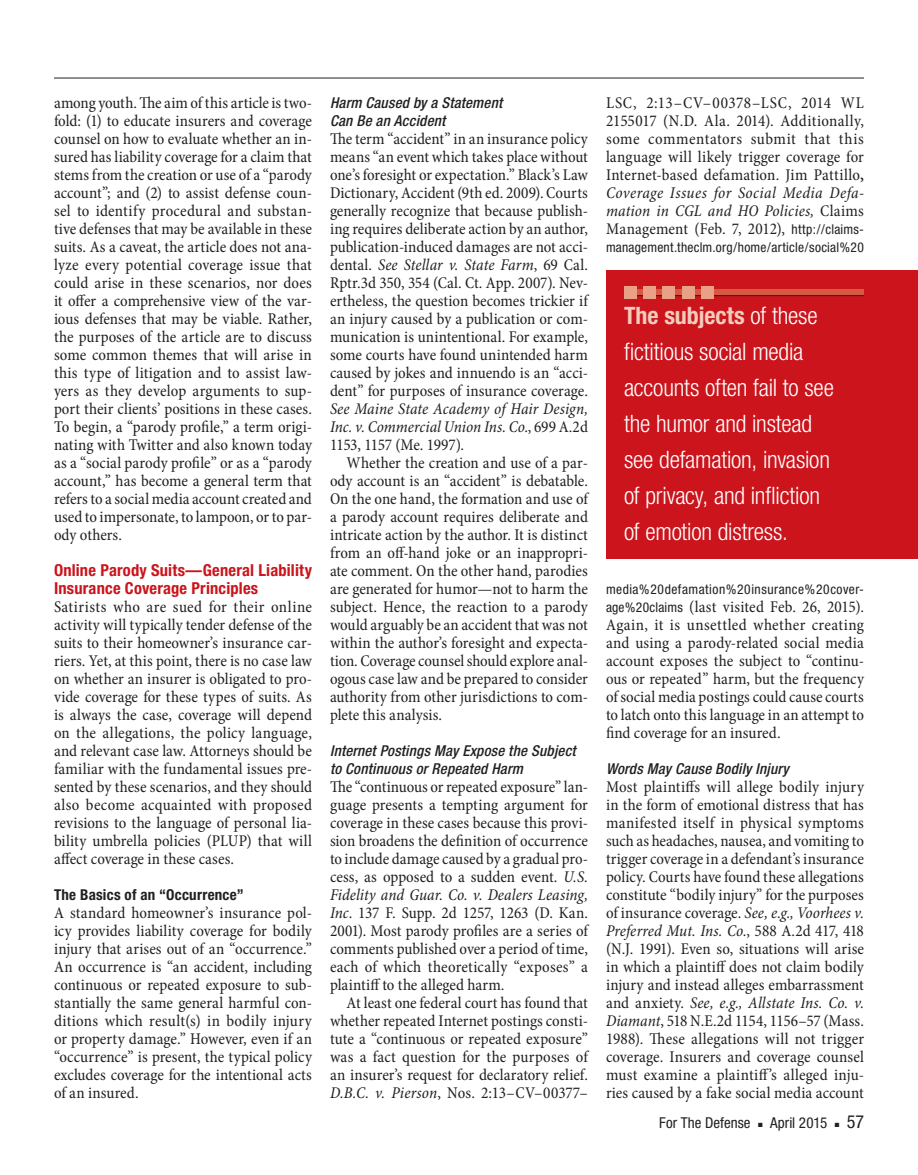
<style>
.page{position:relative;width:918px;height:1175px;background:#fff}
.page>*{position:absolute;margin:0;border:0;box-sizing:border-box;transform-origin:0 0}
.pullout_RH_block{font:300 condensed 24px/36px "Helvetica Neue";letter-spacing:-.01em;color:#fff}
.folio_right{font:condensed 18px "Helvetica Neue";color:#231f20}
.body_no_ind{font:condensed 16.5px/18px "Minion Pro";letter-spacing:.005em;color:#231f20;text-align:justify}
.body_para_ind{font:condensed 16.5px/18px "Minion Pro";color:#231f20;text-align:justify}
.subhead_1{font:700 condensed 16.5px/18px "Helvetica Neue";letter-spacing:.01em;color:#cb141c}
.subhead_3{font:italic 500 condensed 15px/18px "Helvetica Neue";letter-spacing:.015em;color:#231f20}
.subhead_2{font:700 condensed 15px "Helvetica Neue";letter-spacing:.02em;color:#231f20}
.folio_right-2{font:condensed 15px "Helvetica Neue";color:#231f20}
.body_para_ind-2{font:condensed 13.5px "Helvetica Neue";letter-spacing:.03em;color:#231f20}
.s1{font-style:italic}
.s2{font-weight:600}
.s3{font-family:"Helvetica Neue";font-size:13.5px}
.s4{font-weight:700;color:#f4ccbc}
</style>
<div class="page">
<hr style="left:54px;top:78px;width:810px;height:1px;background:#231f20">
<div style="left:606px;top:270px;width:312px;height:288px;background:#cb141c"></div>
<div style="left:624px;top:290px;width:240px;height:6px;background:#d65a3f"></div>
<hr style="left:624px;top:295px;width:240px;height:1px;background:#231f20">
<div style="left:624px;top:286px;width:12px;height:13px;background:#eaa087"></div>
<div style="left:643px;top:286px;width:13px;height:13px;background:#eaa087"></div>
<div style="left:663px;top:286px;width:12px;height:13px;background:#eaa087"></div>
<div style="left:682px;top:286px;width:13px;height:13px;background:#eaa087"></div>
<div style="left:702px;top:286px;width:12px;height:13px;background:#eaa087"></div>
<p class="body_para_ind" style="left:54px;top:94px;width:260px">among youth. The aim of this article is two&shy;fold: (1) to educate insurers and coverage counsel on how to evaluate whether an in&shy;sured has liability coverage for a claim that stems from the creation or use of a “parody account”; and (2) to assist defense coun&shy;sel to identify procedural and substan&shy;tive defenses that may be available in these suits. As a caveat, the article does not ana&shy;lyze every potential coverage issue that could arise in these scenarios, nor does it offer a comprehensive view of the var&shy;ious defenses that may be viable. Rather, the purposes of the article are to discuss some common themes that will arise in this type of litigation and to assist law&shy;yers as they develop arguments to sup&shy;port their clients’ positions in these cases.<br>To begin, a “parody profile,” a term origi&shy;nating with Twitter and also known today as a “social parody profile” or as a “parody account,” has become a general term that refers to a social media account created and used to impersonate, to lampoon, or to par&shy;ody others.</p>
<p class="subhead_1" style="left:54px;top:561px;width:259px">Online Parody Suits—General Liability<br>Insurance Coverage Principles</p>
<p class="body_no_ind" style="left:54px;top:598px;width:260px">Satirists who are sued for their online activity will typically tender defense of the suits to their homeowner’s insurance car&shy;riers. Yet, at this point, there is no case law on whether an insurer is obligated to pro&shy;vide coverage for these types of suits. As is always the case, coverage will depend on the allegations, the policy language, and relevant case law. Attorneys should be familiar with the fundamental issues pre&shy;sented by these scenarios, and they should also become acquainted with proposed revisions to the language of personal lia&shy;bility umbrella policies (PLUP) that will affect coverage in these cases.</p>
<p class="subhead_2" style="left:54px;top:886px;width:191px">The Basics of an “Occurrence”</p>
<p class="body_no_ind" style="left:54px;top:904px;width:260px">A standard homeowner’s insurance pol&shy;icy provides liability coverage for bodily injury that arises out of an “occurrence.” An occurrence is “an accident, including continuous or repeated exposure to sub&shy;stantially the same general harmful con&shy;ditions which result(s) in bodily injury or property damage.” However, even if an “occurrence” is present, the typical policy excludes coverage for the intentional acts of an insured.</p>
<p class="subhead_3" style="left:330px;top:93px;width:174px">Harm Caused by a Statement<br>Can Be an Accident</p>
<p class="body_no_ind" style="left:330px;top:130px;width:260px">The term “accident” in an insurance policy means “an event which takes place without one’s foresight or expectation.” Black’s Law Dictionary, Accident (9th ed. 2009). Courts generally recognize that because publish&shy;ing requires deliberate action by an author, publication-induced damages are not acci&shy;dental. <span class="s1">See Stellar v. State Farm</span>, 69 Cal.<br>Rptr.3d 350, 354 (Cal. Ct. App. 2007). Nev&shy;ertheless, the question becomes trickier if an injury caused by a publication or com&shy;munication is unintentional. For example, some courts have found unintended harm caused by jokes and innuendo is an “acci&shy;dent” for purposes of insurance coverage.<br><span class="s1">See Maine State Academy of Hair Design, Inc. v. Commercial Union Ins. Co</span>., 699 A.2d 1153, 1157 (Me. 1997).</p>
<p class="body_para_ind" style="left:330px;top:454px;width:260px;text-indent:16px">Whether the creation and use of a par&shy;ody account is an “accident” is debatable.<br>On the one hand, the formation and use of a parody account requires deliberate and intricate action by the author. It is distinct from an off-hand joke or an inappropri&shy;ate comment. On the other hand, parodies are generated for humor—not to harm the subject. Hence, the reaction to a parody would arguably be an accident that was not within the author’s foresight and expecta&shy;tion. Coverage counsel should explore anal&shy;ogous case law and be prepared to consider authority from other jurisdictions to com&shy;plete this analysis.</p>
<p class="subhead_3" style="left:330px;top:741px;width:247px">Internet Postings May Expose the Subject to Continuous or Repeated Harm</p>
<p class="body_no_ind" style="left:330px;top:778px;width:260px">The “continuous or repeated exposure” lan&shy;guage presents a tempting argument for coverage in these cases because this provi&shy;sion broadens the definition of occurrence to include damage caused by a gradual pro&shy;cess, as opposed to a sudden event. <span class="s1">U.S.<br>Fidelity and Guar. Co. v. Dealers Leasing, Inc</span>. 137 F. Supp. 2d 1257, 1263 (D. Kan.<br>2001). Most parody profiles are a series of comments published over a period of time, each of which theoretically “exposes” a plaintiff to the alleged harm.</p>
<p class="body_para_ind" style="left:330px;top:994px;width:260px;text-indent:16px">At least one federal court has found that whether repeated Internet postings consti&shy;tute a “continuous or repeated exposure” was a fact question for the purposes of an insurer’s request for declaratory relief.<br><span class="s1">D.B.C. v. Pierson</span>, Nos. 2:13–CV–00377–</p>
<p class="body_para_ind" style="left:606px;top:94px;width:260px">LSC, 2:13–CV–00378–LSC, 2014 WL 2155017 (N.D. Ala. 2014). Additionally, some commentators submit that this language will likely trigger coverage for Internet-based defamation. Jim Pattillo<span class="s2">, </span><span class="s1">Coverage Issues for Social Media Defa&shy;mation in CGL and HO Policies,</span> Claims Management (Feb. 7, 2012), <span class="s3">http://claims-</span></p>
<p class="body_para_ind-2" style="left:606px;top:239px;width:260px">management.theclm.org/home/article/social%20</p>
<p class="pullout_RH_block" style="left:624px;top:297px;width:211px"><span class="s4">The subjects</span> of these fictitious social media accounts often fail to see the humor and instead see defamation, invasion of privacy, and infliction of emotion distress.</p>
<p class="body_para_ind-2" style="left:606px;top:581px;width:259px">media%20defamation%20insurance%20cover-</p>
<p class="body_para_ind" style="left:606px;top:598px;width:260px"><span class="s3">age%20claims</span> (last visited Feb. 26, 2015).<br>Again, it is unsettled whether creating and using a parody-related social media account exposes the subject to “continu&shy;ous or repeated” harm, but the frequency of social media postings could cause courts to latch onto this language in an attempt to find coverage for an insured.</p>
<p class="subhead_3" style="left:606px;top:759px;width:184px">Words May Cause Bodily Injury</p>
<p class="body_no_ind" style="left:606px;top:778px;width:260px">Most plaintiffs will allege bodily injury in the form of emotional distress that has manifested itself in physical symptoms such as headaches, nausea, and vomiting to trigger coverage in a defendant’s insurance policy. Courts have found these allegations constitute “bodily injury” for the purposes of insurance coverage. <span class="s1">See, e.g., Voorhees v.<br>Preferred Mut. Ins. Co</span>., 588 A.2d 417, 418 (N.J. 1991). Even so, situations will arise in which a plaintiff does not claim bodily injury and instead alleges embarrassment and anxiety. <span class="s1">See, e.g., Allstate Ins. Co. v.<br>Diamant</span>, 518 N.E.2d 1154, 1156–57 (Mass.<br>1988). These allegations will not trigger coverage. Insurers and coverage counsel must examine a plaintiff’s alleged inju&shy;ries caused by a fake social media account</p>
<p class="folio_right-2" style="left:659px;top:1114px;width:93px">For The Defense</p>
<p class="folio_right-2" style="left:758px;top:1114px;width:71px">■ April 2015</p>
<p class="folio_right" style="left:835px;top:1111px;width:31px">■ 57</p>
</div>
